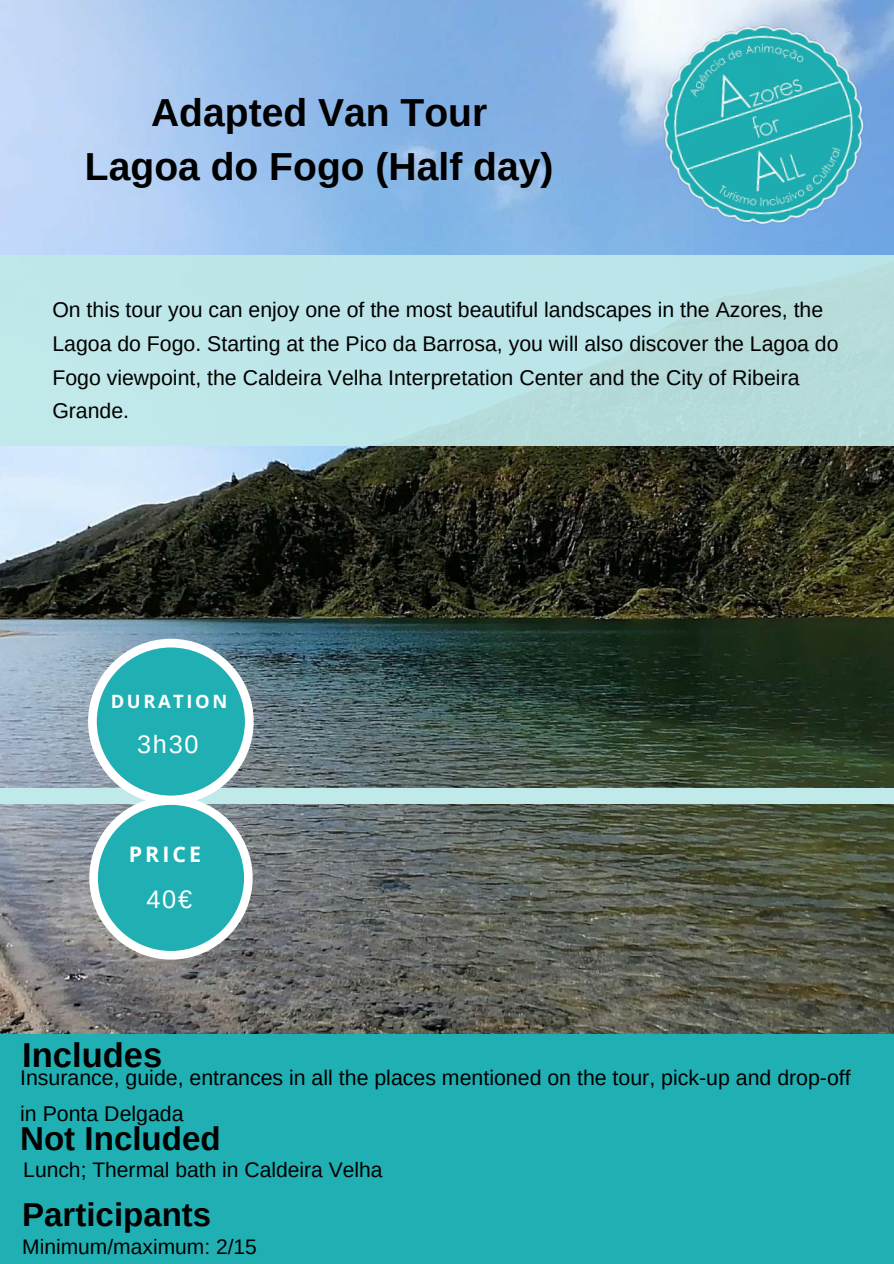
<style>
.page{position:relative;width:894px;height:1264px;background:#fff}
.page>*{position:absolute;margin:0;border:0;box-sizing:border-box;transform-origin:0 0}
.t1{font:700 39px/54px "Arimo";color:#000;text-align:center}
.t2{font:700 34.5px "Arimo";color:#000}
.t3{font:700 33.15px "Arimo";color:#000}
.t4{font:700 33px "Arimo";color:#000}
.t5{font:25.2px "Arimo";letter-spacing:.07em;color:#fff}
.t6{font:21.3px/33.8px "Arimo";color:#000}
.t7{font:700 21.3px "Open Sans";letter-spacing:.14em;color:#fff}
.t8{font:21px "Arimo";color:#000}
.t9{font:700 18.3px "Open Sans";letter-spacing:.14em;color:#fff}
</style>
<div class="page">
<img style="left:0;top:0;width:893px;height:1034px">
<div style="left:0;top:788px;width:893px;height:15px;background:#c0e9e9"></div>
<div style="left:0;top:255px;width:893px;height:191px;background:linear-gradient(to right,#c1eaee,#b5dcdb)"></div>
<svg style="left:88px;top:639px;width:165px;height:320px"></svg>
<div style="left:0;top:1034px;width:893px;height:229px;background:#20b0b3"></div>
<img style="left:633px;top:0;width:260px;height:255px">
<h1 class="t1" style="left:85px;top:85px;width:470px">Adapted Van Tour<br>Lagoa do Fogo (Half day)</h1>
<p class="t6" style="left:52px;top:293px;width:787px">On this tour you can enjoy one of the most beautiful landscapes in the Azores, the Lagoa do Fogo. Starting at the Pico da Barrosa, you will also discover the Lagoa do Fogo viewpoint, the Caldeira Velha Interpretation Center and the City of Ribeira Grande.</p>
<p class="t9" style="left:111px;top:688px;width:118px">DURATION</p>
<p class="t5" style="left:137px;top:730px;width:63px">3h30</p>
<p class="t7" style="left:129px;top:839px;width:74px">PRICE</p>
<p class="t5" style="left:146px;top:885px;width:47px">40€</p>
<h2 class="t2" style="left:22px;top:1035px;width:142px">Includes</h2>
<p class="t6" style="left:20px;top:1058px;width:831px;line-height:36.5px">Insurance, guide, entrances in all the places mentioned on the tour, pick-up and drop-off in Ponta Delgada</p>
<h3 class="t3" style="left:20px;top:1119px;width:202px">Not Included</h3>
<p class="t8" style="left:23px;top:1158px;width:361px">Lunch; Thermal bath in Caldeira Velha</p>
<h3 class="t4" style="left:22px;top:1195px;width:191px">Participants</h3>
<p class="t8" style="left:22px;top:1234px;width:236px">Minimum/maximum: 2/15</p>
</div>
